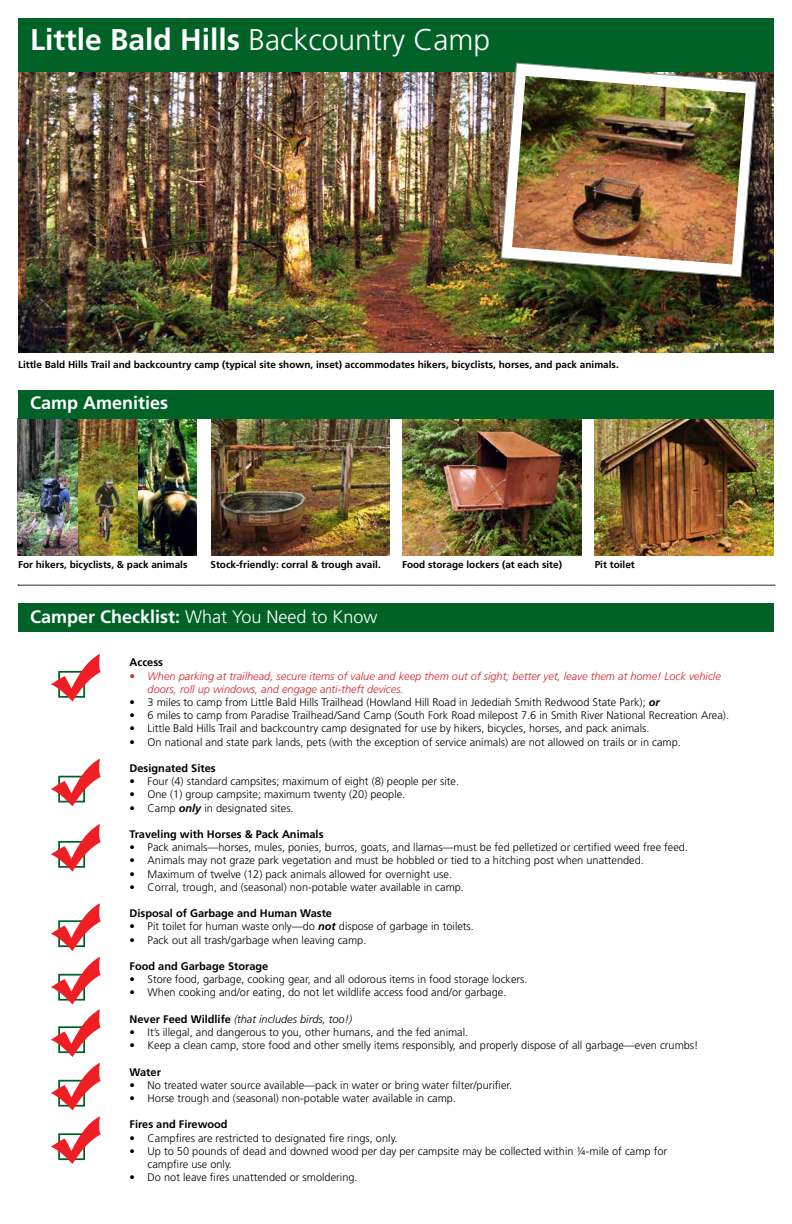
<style>
.page{position:relative;width:792px;height:1224px;background:#fff}
.page>*{position:absolute;margin:0;border:0;box-sizing:border-box;transform-origin:0 0}
.t1{font:700 30px "Frutiger LT Std";color:#fff}
.t2{font:300 18px "Frutiger LT Std";color:#fff}
.t3{font:700 18px "Frutiger LT Std";color:#fff}
.t4{font:300 11px/13.2px "Frutiger LT Std";color:#000}
.t5{font:italic 300 11px/13.2px "Frutiger LT Std";color:#d2232a}
.t6{font:700 11px "Frutiger LT Std";color:#000}
.t7{font:italic 300 11px "Frutiger LT Std";color:#000}
.t8{font:700 10px "Frutiger LT Std";color:#000}
.s1{font-weight:300}
.s2{font-weight:700}
.s3{font-weight:700;font-style:italic}
.s4{font-weight:700;font-style:normal}
</style>
<div class="page">
<img style="left:18px;top:419px;width:179px;height:136px">
<img style="left:18px;top:72px;width:756px;height:281px">
<img style="left:403px;top:419px;width:179px;height:137px">
<img style="left:211px;top:419px;width:179px;height:136px">
<div style="left:18px;top:18px;width:756px;height:54px;background:#006227"></div>
<div style="left:18px;top:390px;width:756px;height:29px;background:#006227"></div>
<div style="left:18px;top:603px;width:756px;height:29px;background:#006227"></div>
<svg style="left:18px;top:585px;width:757px;height:1px"></svg>
<svg style="left:51px;top:654px;width:50px;height:48px"></svg>
<svg style="left:51px;top:759px;width:50px;height:47px"></svg>
<svg style="left:51px;top:824px;width:50px;height:48px"></svg>
<svg style="left:51px;top:903px;width:50px;height:48px"></svg>
<svg style="left:51px;top:957px;width:50px;height:100px"></svg>
<svg style="left:51px;top:1063px;width:50px;height:47px"></svg>
<svg style="left:51px;top:1116px;width:50px;height:48px"></svg>
<img style="left:595px;top:419px;width:179px;height:137px">
<div style="left:502px;top:64px;width:266px;height:225px;background:#000;opacity:.5"></div>
<img style="left:501px;top:63px;width:255px;height:214px">
<img style="left:512px;top:76px;width:234px;height:188px">
<h1 class="t1" style="left:30px;top:22px;width:462px">Little Bald Hills <span class="s1">Backcountry Camp</span></h1>
<p class="t8" style="left:18px;top:359px;width:602px">Little Bald Hills Trail and backcountry camp (typical site shown, inset) accommodates hikers, bicyclists, horses, and pack animals.</p>
<h2 class="t3" style="left:30px;top:392px;width:140px">Camp Amenities</h2>
<p class="t8" style="left:18px;top:559px;width:171px">For hikers, bicyclists, &amp; pack animals</p>
<p class="t8" style="left:210px;top:559px;width:172px">Stock-friendly: corral &amp; trough avail.</p>
<p class="t8" style="left:402px;top:559px;width:162px">Food storage lockers (at each site)</p>
<p class="t8" style="left:595px;top:559px;width:42px">Pit toilet</p>
<h2 class="t2" style="left:30px;top:606px;width:349px"><span class="s2">Camper Checklist:</span> What You Need to Know</h2>
<p class="t6" style="left:130px;top:656px;width:35px">Access</p>
<p class="t5" style="left:148px;top:669px;width:575px;text-indent:-18px">• When parking at trailhead, secure items of value and keep them out of sight; better yet, leave them at home! Lock vehicle doors, roll up windows, and engage anti-theft devices.</p>
<p class="t4" style="left:130px;top:696px;width:532px">• 3 miles to camp from Little Bald Hills Trailhead (Howland Hill Road in Jedediah Smith Redwood State Park); <span class="s3">or</span></p>
<p class="t4" style="left:130px;top:709px;width:601px">• 6 miles to camp from Paradise Trailhead/Sand Camp (South Fork Road milepost 7.6 in Smith River National Recreation Area).</p>
<p class="t4" style="left:130px;top:722px;width:521px">• Little Bald Hills Trail and backcountry camp designated for use by hikers, bicycles, horses, and pack animals.</p>
<p class="t4" style="left:130px;top:735px;width:553px">• On national and state park lands, pets (with the exception of service animals) are not allowed on trails or in camp.</p>
<p class="t6" style="left:130px;top:762px;width:88px">Designated Sites</p>
<p class="t4" style="left:130px;top:775px;width:331px">• Four (4) standard campsites; maximum of eight (8) people per site.</p>
<p class="t4" style="left:130px;top:788px;width:277px">• One (1) group campsite; maximum twenty (20) people.</p>
<p class="t4" style="left:130px;top:801px;width:166px">• Camp <span class="s3">only</span> in designated sites.</p>
<p class="t6" style="left:130px;top:828px;width:195px">Traveling with Horses &amp; Pack Animals</p>
<p class="t4" style="left:130px;top:841px;width:560px">• Pack animals—horses, mules, ponies, burros, goats, and llamas—must be fed pelletized or certified weed free feed.</p>
<p class="t4" style="left:130px;top:854px;width:516px">• Animals may not graze park vegetation and must be hobbled or tied to a hitching post when unattended.</p>
<p class="t4" style="left:130px;top:867px;width:324px">• Maximum of twelve (12) pack animals allowed for overnight use.</p>
<p class="t4" style="left:130px;top:881px;width:336px">• Corral, trough, and (seasonal) non-potable water available in camp.</p>
<p class="t6" style="left:130px;top:907px;width:204px">Disposal of Garbage and Human Waste</p>
<p class="t4" style="left:130px;top:920px;width:346px">• Pit toilet for human waste only—do <span class="s3">not</span> dispose of garbage in toilets.</p>
<p class="t4" style="left:130px;top:933px;width:238px">• Pack out all trash/garbage when leaving camp.</p>
<p class="t6" style="left:130px;top:960px;width:140px">Food and Garbage Storage</p>
<p class="t4" style="left:130px;top:973px;width:400px">• Store food, garbage, cooking gear, and all odorous items in food storage lockers.</p>
<p class="t4" style="left:130px;top:986px;width:378px">• When cooking and/or eating, do not let wildlife access food and/or garbage.</p>
<p class="t7" style="left:130px;top:1013px;width:224px"><span class="s4">Never Feed Wildlife</span> (that includes birds, too!)</p>
<p class="t4" style="left:130px;top:1026px;width:340px">• It’s illegal, and dangerous to you, other humans, and the fed animal.</p>
<p class="t4" style="left:130px;top:1039px;width:570px">• Keep a clean camp, store food and other smelly items responsibly, and properly dispose of all garbage—even crumbs!</p>
<p class="t6" style="left:130px;top:1065px;width:33px">Water</p>
<p class="t4" style="left:130px;top:1079px;width:384px">• No treated water source available—pack in water or bring water filter/purifier.</p>
<p class="t4" style="left:130px;top:1092px;width:328px">• Horse trough and (seasonal) non-potable water available in camp.</p>
<p class="t6" style="left:130px;top:1118px;width:100px">Fires and Firewood</p>
<p class="t4" style="left:130px;top:1131px;width:270px">• Campfires are restricted to designated fire rings, only.</p>
<p class="t4" style="left:148px;top:1145px;width:521px;text-indent:-18px">• Up to 50 pounds of dead and downed wood per day per campsite may be collected within 1/4-mile of camp for campfire use only.</p>
<p class="t4" style="left:130px;top:1171px;width:230px">• Do not leave fires unattended or smoldering.</p>
</div>
